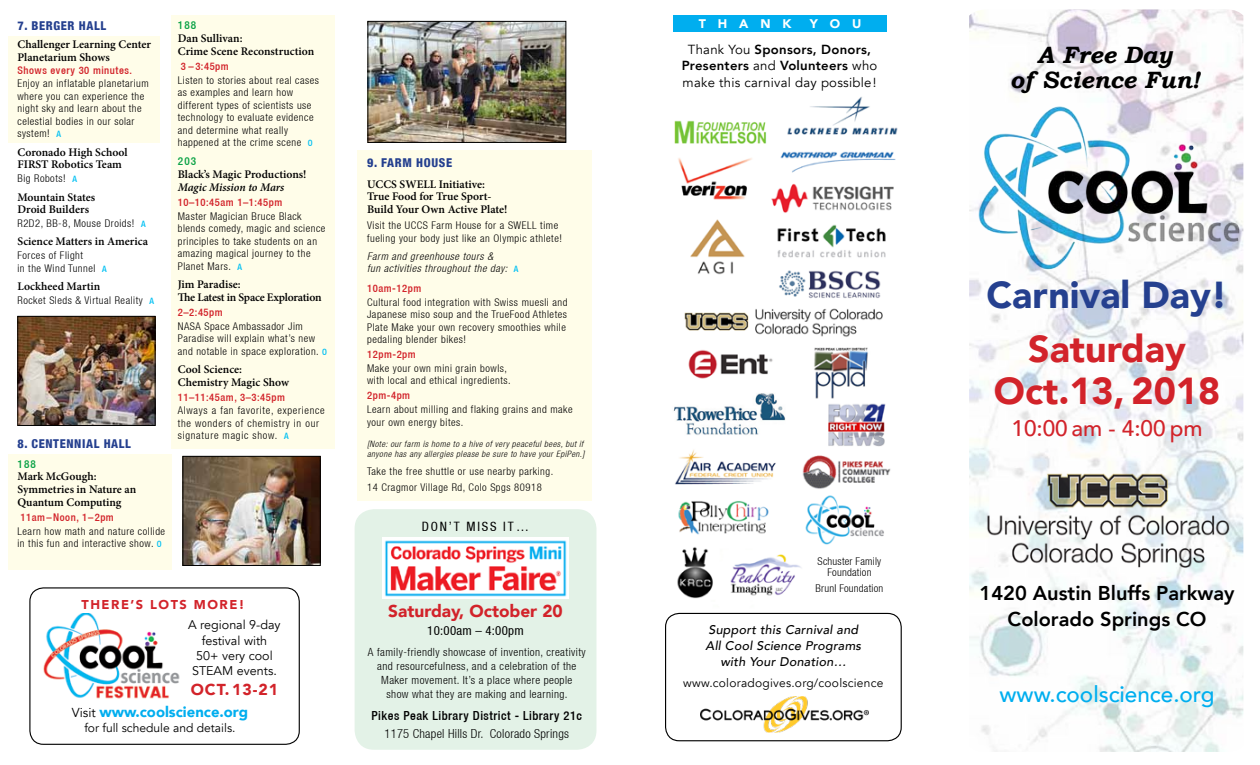
<style>
.page{position:relative;width:1260px;height:765px;background:#fff}
.page>*{position:absolute;margin:0;border:0;box-sizing:border-box;transform-origin:0 0}
.t1{font:900 37.5px/42px "Avenir";color:#d2232a;text-align:center}
.t2{font:900 37.5px "Avenir";color:#25408f}
.t3{font:italic 700 23.62px/25.8px "Bookman Old Style";color:#000;text-align:center}
.t4{font:500 22.5px "Avenir";color:#00aeef}
.t5{font:500 22.5px "Avenir";color:#d2232a}
.t6{font:800 20px/26.5px "Avenir";color:#000;text-align:center}
.t7{font:900 17.25px "Avenir";color:#d2232a}
.t8{font:900 15.88px "Avenir";letter-spacing:.06em;color:#d2232a}
.t9{font:900 14.88px "Avenir";color:#00aeef}
.t10{font:800 13.12px/15.8px "Avenir";letter-spacing:.02em;color:#000;text-align:center}
.t11{font:13.12px "Avenir";letter-spacing:.02em;color:#000}
.t12{font:condensed 12.88px "Helvetica 57";letter-spacing:.02em;color:#000}
.t13{font:900 12.75px "Avenir";letter-spacing:.12em;color:#d2232a}
.t14{font:italic 500 12.5px/16px "Avenir";letter-spacing:.02em;color:#000;text-align:center}
.t15{font:12.5px/15px "Avenir";color:#000;text-align:center}
.t16{font:500 condensed 12.5px "Helvetica 67";letter-spacing:.04em;color:#000}
.t17{font:300 condensed 12.5px "Helvetica 47";letter-spacing:.02em;color:#000}
.t18{font:900 12.5px "Avenir";letter-spacing:.955em;color:#fff}
.t19{font:800 condensed 12.25px "Helvetica 87";letter-spacing:.05em;color:#25408f}
.t20{font:12px "Avenir";letter-spacing:.02em;color:#000}
.t21{font:12px "Avenir";color:#000}
.t22{font:600 11.62px/12.8px "Minion Pro";color:#000}
.t23{font:600 11.62px/12.8px "Minion Pro";letter-spacing:-.02em;color:#000}
.t24{font:italic 600 11.62px "Minion Pro";letter-spacing:-.005em;color:#000}
.t25{font:300 condensed 11.25px/13.8px "Helvetica 47";letter-spacing:.04em;color:#000;text-align:center}
.t26{font:500 condensed 11.25px "Helvetica 67";letter-spacing:.1em;color:#0aa245}
.t27{font:300 condensed 10.75px/10.8px "Helvetica 47";letter-spacing:.02em;color:#000;text-align:center}
.t28{font:300 condensed 10.62px/12.5px "Helvetica 47";letter-spacing:.05em;color:#000}
.t29{font:500 condensed 10.62px "Helvetica 67";letter-spacing:.05em;color:#d2232a}
.t30{font:300 condensed 10.62px/12.5px "Helvetica 47";letter-spacing:.07em;color:#000}
.t31{font:italic 300 condensed 10.62px/12.5px "Helvetica 47";letter-spacing:.05em;color:#000}
.t32{font:italic 300 condensed 8.75px/10px "Helvetica 47";letter-spacing:.05em;color:#000}
.s1{font-family:"Helvetica 67";font-weight:500;font-size:8.75px;color:#00c0f3}
.s2{font-weight:400}
.s3{font-family:"Helvetica 67";font-weight:500;font-style:normal;font-size:8.75px;color:#00c0f3}
.s4{font-weight:400;font-size:13px;color:#000}
</style>
<div class="page">
<div style="left:9px;top:454px;width:163px;height:115px;background:#fffde9"></div>
<div style="left:171px;top:15px;width:164px;height:434px;background:#fffde9"></div>
<div style="left:9px;top:36px;width:151px;height:107px;background:#fffde9"></div>
<div style="left:358px;top:150px;width:234px;height:351px;background:#fffde9"></div>
<div style="left:355px;top:509px;width:241px;height:241px;background:#e3f2e7;border-radius:19px"></div>
<img style="left:969px;top:9px;width:274px;height:743px">
<img style="left:969px;top:101px;width:275px;height:177px">
<img style="left:986px;top:474px;width:245px;height:94px">
<img style="left:383px;top:538px;width:186px;height:60px">
<img style="left:669px;top:97px;width:229px;height:520px">
<div style="left:665px;top:613px;width:237px;height:128px;border:1px solid #000;border-radius:14px"></div>
<img style="left:700px;top:696px;width:169px;height:37px">
<img style="left:43px;top:613px;width:137px;height:86px">
<div style="left:29px;top:587px;width:271px;height:158px;border:1px solid #000;border-radius:14px"></div>
<div style="left:673px;top:15px;width:214px;height:17px;background:#00aeef"></div>
<img style="left:370px;top:23px;width:194px;height:118px">
<div style="left:368px;top:21px;width:198px;height:122px;border:1px solid #000"></div>
<img style="left:185px;top:458px;width:134px;height:106px">
<div style="left:183px;top:456px;width:138px;height:110px;border:1px solid #000"></div>
<img style="left:19px;top:318px;width:134px;height:106px">
<div style="left:17px;top:316px;width:138px;height:110px;border:1px solid #000"></div>
<p class="t19" style="left:18px;top:18px;width:90px">7. BERGER HALL</p>
<p class="t18" style="left:699px;top:13px;width:15px">TH</p>
<p class="t18" style="left:739px;top:13px;width:54px">ANK</p>
<p class="t18" style="left:810px;top:13px;width:53px">YOU</p>
<p class="t22" style="left:18px;top:38px;width:135px">Challenger Learning Center<br>Planetarium Shows</p>
<p class="t29" style="left:18px;top:63px;width:116px">Shows every 30 minutes.</p>
<p class="t28" style="left:18px;top:77px;width:133px">Enjoy an inflatable planetarium where you can experience the night sky and learn about the celestial bodies in our solar system! <span class="s1">A</span></p>
<p class="t22" style="left:18px;top:146px;width:112px">Coronado High School<br>FIRST Robotics Team</p>
<p class="t28" style="left:18px;top:172px;width:61px">Big Robots! <span class="s1">A</span></p>
<p class="t22" style="left:18px;top:190px;width:79px">Mountain States<br>Droid Builders</p>
<p class="t28" style="left:18px;top:217px;width:130px">R2D2, BB-8, Mouse Droids! <span class="s1">A</span></p>
<p class="t22" style="left:18px;top:235px;width:132px">Science Matters in America</p>
<p class="t28" style="left:18px;top:249px;width:91px">Forces of Flight<br>in the Wind Tunnel <span class="s1">A</span></p>
<p class="t22" style="left:18px;top:280px;width:84px">Lockheed Martin</p>
<p class="t28" style="left:18px;top:294px;width:138px">Rocket Sleds &amp; Virtual Reality <span class="s1">A</span></p>
<p class="t26" style="left:178px;top:19px;width:20px">188</p>
<p class="t22" style="left:178px;top:32px;width:138px">Dan Sullivan:<br>Crime Scene Reconstruction</p>
<p class="t29" style="left:181px;top:60px;width:49px">3 –3:45pm</p>
<p class="t28" style="left:178px;top:73px;width:143px">Listen to stories about real cases as examples and learn how different types of scientists use technology to evaluate evidence and determine what really happened at the crime scene <span class="s1">O</span></p>
<p class="t26" style="left:178px;top:155px;width:20px">203</p>
<p class="t22" style="left:178px;top:168px;width:130px">Black’s Magic Productions!</p>
<p class="t24" style="left:178px;top:179px;width:108px">Magic Mission to Mars</p>
<p class="t29" style="left:178px;top:196px;width:106px">10–10:45am 1–1:45pm</p>
<p class="t28" style="left:178px;top:210px;width:149px">Master Magician Bruce Black blends comedy, magic and science principles to take students on an amazing magical journey to the<br>Planet Mars. <span class="s1">A</span></p>
<p class="t23" style="left:178px;top:278px;width:145px">Jim Paradise:<br>The Latest in Space Exploration</p>
<p class="t29" style="left:178px;top:306px;width:46px">2–2:45pm</p>
<p class="t28" style="left:178px;top:319px;width:151px">NASA Space Ambassador Jim<br>Paradise will explain what’s new and notable in space exploration. <span class="s1">O</span></p>
<p class="t22" style="left:178px;top:363px;width:113px">Cool Science:<br>Chemistry Magic Show</p>
<p class="t29" style="left:178px;top:391px;width:109px">11–11:45am, 3–3:45pm</p>
<p class="t30" style="left:178px;top:404px;width:149px">Always a fan favorite, experience the wonders of chemistry in our signature magic show. <span class="s1">A</span></p>
<p class="t10" style="left:682px;top:41px;width:197px"><span class="s2">Thank You</span> Sponsors, Donors,<br>Presenters <span class="s2">and</span> Volunteers <span class="s2">who</span></p>
<p class="t11" style="left:683px;top:74px;width:195px">make this carnival day possible!</p>
<p class="t19" style="left:367px;top:155px;width:86px">9. FARM HOUSE</p>
<p class="t22" style="left:367px;top:177px;width:142px">UCCS SWELL Initiative:<br>True Food for True Sport-<br>Build Your Own Active Plate!</p>
<p class="t28" style="left:367px;top:219px;width:196px">Visit the UCCS Farm House for a SWELL time fueling your body just like an Olympic athlete!</p>
<p class="t31" style="left:367px;top:250px;width:153px">Farm and greenhouse tours &amp;<br>fun activities throughout the day: <span class="s3">A</span></p>
<p class="t29" style="left:367px;top:282px;width:56px">10am-12pm</p>
<p class="t28" style="left:367px;top:295px;width:202px">Cultural food integration with Swiss muesli and Japanese miso soup and the TrueFood Athletes Plate Make your own recovery smoothies while pedaling blender bikes!</p>
<p class="t29" style="left:367px;top:348px;width:50px">12pm-2pm</p>
<p class="t28" style="left:367px;top:362px;width:145px">Make your own mini grain bowls, with local and ethical ingredients.</p>
<p class="t29" style="left:367px;top:389px;width:45px">2pm-4pm</p>
<p class="t28" style="left:367px;top:403px;width:207px">Learn about milling and flaking grains and make your own energy bites.</p>
<p class="t32" style="left:367px;top:439px;width:219px">[Note: our farm is home to a hive of very peaceful bees, but if anyone has any allergies please be sure to have your EpiPen.]</p>
<p class="t28" style="left:367px;top:463px;width:188px;line-height:15.6px">Take the free shuttle or use nearby parking.<br>14 Cragmor Village Rd, Colo Spgs 80918</p>
<p class="t19" style="left:18px;top:436px;width:115px">8. CENTENNIAL HALL</p>
<p class="t26" style="left:18px;top:457px;width:20px">188</p>
<p class="t22" style="left:18px;top:470px;width:120px">Mark McGough:<br>Symmetries in Nature an<br>Quantum Computing</p>
<p class="t29" style="left:21px;top:511px;width:95px">11am–Noon, 1–2pm</p>
<p class="t28" style="left:18px;top:524px;width:149px">Learn how math and nature collide in this fun and interactive show. <span class="s1">O</span></p>
<p class="t12" style="left:422px;top:519px;width:109px">DON’T MISS IT …</p>
<p class="t13" style="left:82px;top:594px;width:165px">There’s Lots More!</p>
<p class="t15" style="left:188px;top:618px;width:94px">A regional 9-day festival with<br>50+ very cool<br>STEAM events.</p>
<h3 class="t8" style="left:191px;top:676px;width:89px">Oct.13-21</h3>
<h3 class="t9" style="left:72px;top:699px;width:178px"><span class="s4">Visit</span> www.coolscience.org</h3>
<p class="t21" style="left:84px;top:720px;width:153px">for full schedule and details.</p>
<p class="t27" style="left:818px;top:556px;width:65px">Schuster Family<br>Foundation</p>
<p class="t27" style="left:816px;top:583px;width:69px">BrunI Foundation</p>
<h3 class="t7" style="left:388px;top:597px;width:176px">Saturday, October 20</h3>
<p class="t12" style="left:427px;top:623px;width:98px">10:00AM – 4:00PM</p>
<p class="t14" style="left:706px;top:622px;width:157px">Support this Carnival and<br>All Cool Science Programs with Your Donation…</p>
<p class="t20" style="left:683px;top:676px;width:202px">www.coloradogives.org/coolscience</p>
<p class="t25" style="left:368px;top:645px;width:219px">A family-friendly showcase of invention, creativity and resourcefulness, and a celebration of the Maker movement. It’s a place where people<br>show what they are making and learning.</p>
<p class="t16" style="left:371px;top:708px;width:212px">Pikes Peak Library District - Library 21c</p>
<p class="t17" style="left:385px;top:726px;width:186px">1175 Chapel Hills Dr. Colorado Springs</p>
<h2 class="t3" style="left:1010px;top:41px;width:191px">A Free Day<br>of Science Fun!</h2>
<h1 class="t2" style="left:987px;top:262px;width:242px">Carnival Day!</h1>
<h1 class="t1" style="left:994px;top:327px;width:228px">Saturday<br>Oct.13, 2018</h1>
<h3 class="t5" style="left:1012px;top:409px;width:193px">10:00 am - 4:00 pm</h3>
<h3 class="t6" style="left:979px;top:579px;width:257px">1420 Austin Bluffs Parkway<br>Colorado Springs CO</h3>
<h3 class="t4" style="left:1000px;top:674px;width:217px">www.coolscience.org</h3>
</div>
